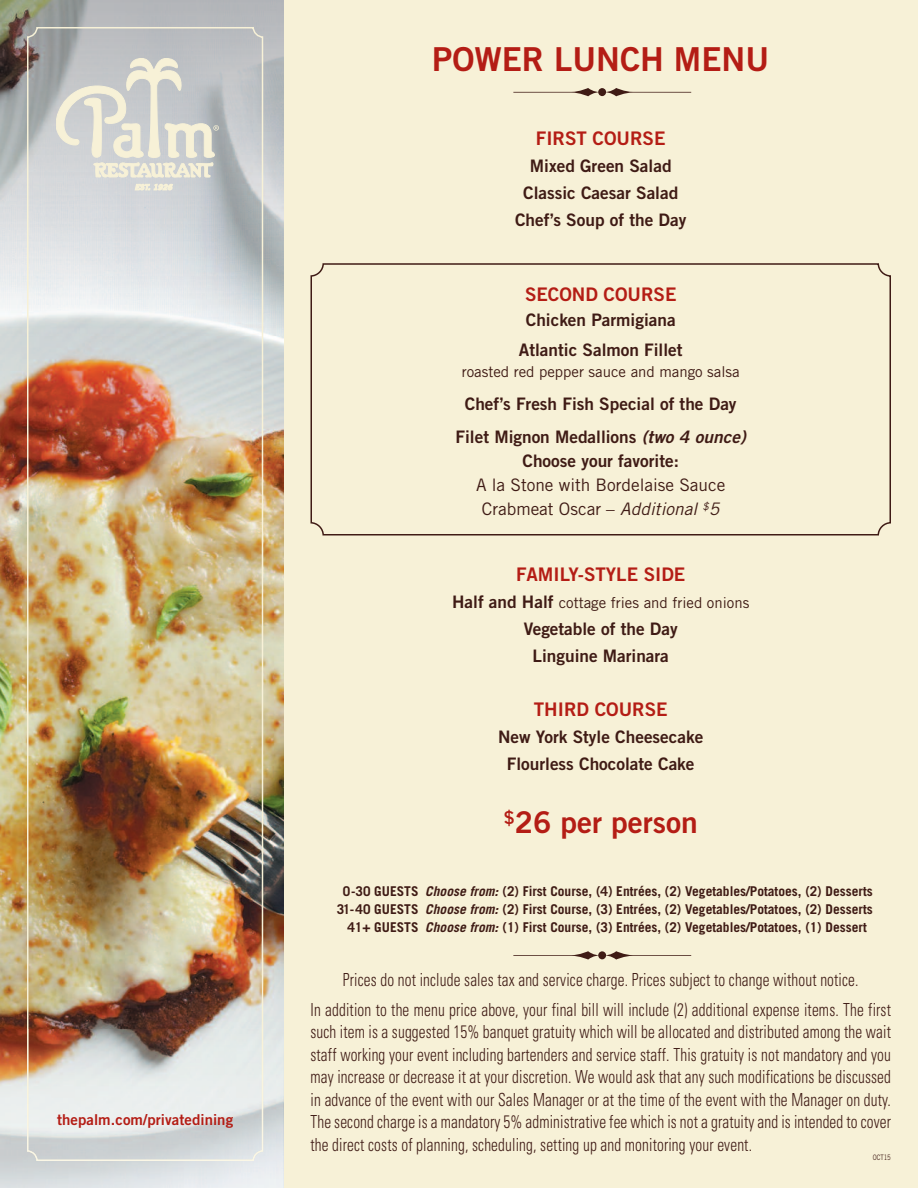
<style>
.page{position:relative;width:918px;height:1188px;background:#fff}
.page>*{position:absolute;margin:0;border:0;box-sizing:border-box;transform-origin:0 0}
.t1{font:33px "Trade Gothic Bold Two";color:#b41d15}
.t2{font:30px "Trade Gothic Bold Two";color:#b41d15}
.t3{font:18.75px "Trade Gothic Bold Two";color:#b41d15}
.t4{font:300 condensed 18px/22.5px "Univers";letter-spacing:.01em;color:#3f1b15;text-align:center;scale:.85 1}
.t5{font:17.25px/27px "Trade Gothic Bold Two";color:#3f1b15;text-align:center}
.t6{font:17.25px/24px "Trade Gothic";color:#3f1b15;text-align:center}
.t7{font:15px "Trade Gothic";color:#3f1b15}
.t8{font:15px "Trade Gothic Bold Two";letter-spacing:.005em;color:#b41d15}
.t9{font:700 13.5px/18px "Trade Gothic";color:#3f1b15;text-align:center}
.t10{font:7.5px "Trade Gothic";color:#3f1b15;scale:.8 1}
.s1{font-style:italic}
.s2{font-family:"Trade Gothic Bold Two";font-size:17.25px}
</style>
<div class="page">
<div style="left:277px;top:0;width:641px;height:1188px;background:#f7f1d7"></div>
<svg style="left:513px;top:88px;width:178px;height:8px"></svg>
<img style="left:0;top:336px;width:283px;height:693px">
<img style="left:0;top:0;width:283px;height:336px">
<img style="left:27px;top:27px;width:236px;height:1002px">
<img style="left:0;top:1029px;width:283px;height:159px">
<img style="left:27px;top:1029px;width:236px;height:132px">
<svg style="left:513px;top:951px;width:178px;height:9px"></svg>
<svg style="left:310px;top:263px;width:581px;height:273px"></svg>
<svg style="left:56px;top:58px;width:163px;height:132px;background:#d3d3ce"></svg>
<p class="t8" style="left:57px;top:1114px;width:178px">thepalm.com/privatedining</p>
<h1 class="t1" style="left:432px;top:47px;width:338px">POWER LUNCH MENU</h1>
<p class="t3" style="left:536px;top:131px;width:131px">FIRST COURSE</p>
<p class="t5" style="left:515px;top:153px;width:173px">Mixed Green Salad<br>Classic Caesar Salad<br>Chef’s Soup of the Day</p>
<p class="t3" style="left:525px;top:287px;width:153px">SECOND COURSE</p>
<p class="t5" style="left:519px;top:306px;width:165px;line-height:30px">Chicken Parmigiana<br>Atlantic Salmon Fillet</p>
<p class="t7" style="left:462px;top:366px;width:279px">roasted red pepper sauce and mango salsa</p>
<p class="t5" style="left:456px;top:389px;width:292px;line-height:33px">Chef’s Fresh Fish Special of the Day<br>Filet Mignon Medallions <span class="s1">(two 4 ounce)</span></p>
<p class="t5" style="left:523px;top:449px;width:158px">Choose your favorite:</p>
<p class="t6" style="left:476px;top:474px;width:251px">A la Stone with Bordelaise Sauce<br>Crabmeat Oscar – <span class="s1">Additional</span> <sup>$</sup><span class="s1">5</span></p>
<p class="t3" style="left:516px;top:567px;width:171px">FAMILY-STYLE SIDE</p>
<p class="t7" style="left:452px;top:597px;width:299px"><span class="s2">Half and Half</span> cottage fries and fried onions</p>
<p class="t5" style="left:524px;top:617px;width:155px">Vegetable of the Day<br>Linguine Marinara</p>
<p class="t3" style="left:534px;top:702px;width:135px">THIRD COURSE</p>
<p class="t5" style="left:498px;top:725px;width:207px">New York Style Cheesecake<br>Flourless Chocolate Cake</p>
<h2 class="t2" style="left:504px;top:811px;width:196px"><sup>$</sup>26 per person</h2>
<p class="t9" style="left:337px;top:883px;width:537px">0-30 GUESTS <span class="s1">Choose from:</span> (2) First Course, (4) Entrées, (2) Vegetables/Potatoes, (2) Desserts<br>31-40 GUESTS <span class="s1">Choose from:</span> (2) First Course, (3) Entrées, (2) Vegetables/Potatoes, (2) Desserts<br>41+ GUESTS <span class="s1">Choose from:</span> (1) First Course, (3) Entrées, (2) Vegetables/Potatoes, (1) Dessert</p>
<p class="t4" style="left:310px;top:966px;width:684px;line-height:30px">Prices do not include sales tax and service charge. Prices subject to change without notice.<br>In addition to the menu price above, your final bill will include (2) additional expense items. The first</p>
<p class="t4" style="left:310px;top:1022px;width:684px;text-align:justify">such item is a suggested 15% banquet gratuity which will be allocated and distributed among the wait staff working your event including bartenders and service staff. This gratuity is not mandatory and you may increase or decrease it at your discretion. We would ask that any such modifications be discussed in advance of the event with our Sales Manager or at the time of the event with the Manager on duty.<br>The second charge is a mandatory 5% administrative fee which is not a gratuity and is intended to cover the direct costs of planning, scheduling, setting up and monitoring your event.</p>
<p class="t10" style="left:873px;top:1155px;width:24px">OCT15</p>
</div>
